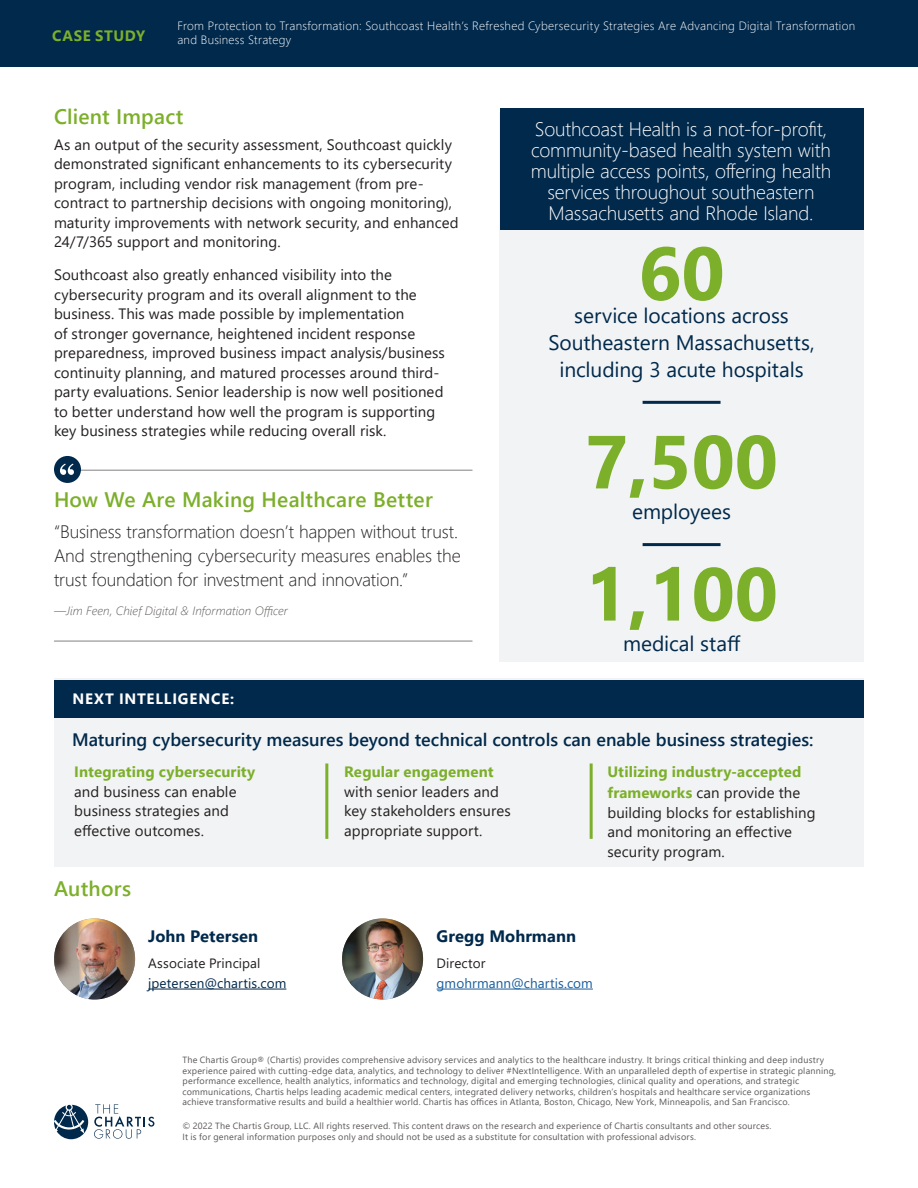
<style>
.page{position:relative;width:918px;height:1188px;background:#fff}
.page>*{position:absolute;margin:0;border:0;box-sizing:border-box;transform-origin:0 0}
.Chartis_-_Stat_Large{font:700 75px "Segoe UI";color:#7caf2a}
.Chartis_-_Stat_Subti{font:21px/27px "Segoe UI";letter-spacing:-.005em;color:#00294c;text-align:center}
.Chartis_-_Body_Headi{font:600 21px "Segoe UI";letter-spacing:.01em;color:#7caf2a}
.Chartis_-_Callout_Te{font:300 19.5px/21px "Segoe UI";letter-spacing:-.005em;color:#fff;text-align:center}
.Chartis_-_Quote{font:300 18px/24px "Segoe UI";letter-spacing:-.005em;color:#231f20}
.Chartis_-_Body_Empha{font:600 18px "Segoe UI";color:#00294c}
.Chartis_-_Author_Nam{font:700 16.5px "Segoe UI";letter-spacing:.005em;color:#00294c}
.Chartis_-_Body_Copy{font:15px/19.5px "Segoe UI";letter-spacing:.005em;color:#231f20}
.Chartis_-_Callout_He{font:700 15px/21px "Segoe UI";letter-spacing:.01em;color:#7caf2a}
.Chartis_-_Callout_He-2{font:15px/19.5px "Segoe UI";letter-spacing:.005em;color:#231f20}
.Chartis_-_Body_Headi-2{font:700 15px "Segoe UI";letter-spacing:.055em;color:#fff}
.Chartis_-_Callout_He-3{font:700 15px "Segoe UI";letter-spacing:.04em;color:#7caf2a}
.Chartis_-_Author_Con{font:13.5px/19.5px "Segoe UI";letter-spacing:.01em;color:#00294c}
.Chartis_-_Author_Con-2{font:13.5px/19.5px "Segoe UI";letter-spacing:.01em;color:#175d9e}
.t1{font:300 12px/14.4px "Segoe UI";letter-spacing:.025em;color:#fff}
.Chartis_-_Quote_Attr{font:italic 300 12px "Segoe UI";letter-spacing:.01em;color:#5b5857}
.t2{font:9px/10.5px "Segoe UI";letter-spacing:.025em;color:#5b5857}
.s1{color:#231f20}
.s2{font-weight:400;color:#231f20}
</style>
<div class="page">
<div style="left:0;top:0;width:918px;height:68px;background:#00294c"></div>
<svg style="left:54px;top:1105px;width:34px;height:34px"></svg>
<svg style="left:94px;top:1104px;width:60px;height:35px"></svg>
<hr style="left:54px;top:641px;width:418px;height:1px;background:#848281">
<hr style="left:81px;top:470px;width:391px;height:1px;background:#848281">
<img style="left:54px;top:918px;width:81px;height:81px;border-radius:40px">
<img style="left:342px;top:918px;width:81px;height:81px;border-radius:40px">
<hr style="left:148px;top:989px;width:138px;height:1px;background:#00294c">
<hr style="left:437px;top:989px;width:156px;height:1px;background:#175d9e">
<div style="left:500px;top:112px;width:364px;height:550px;background:#f2f3f4"></div>
<div style="left:500px;top:108px;width:364px;height:122px;background:#00294c"></div>
<div style="left:54px;top:678px;width:810px;height:189px;background:#f2f3f4"></div>
<div style="left:54px;top:680px;width:810px;height:37px;background:#00294c"></div>
<svg style="left:54px;top:456px;width:27px;height:27px"></svg>
<hr style="left:643px;top:401px;width:78px;height:3px;background:#00294c">
<hr style="left:643px;top:543px;width:78px;height:3px;background:#00294c">
<hr style="left:325px;top:764px;width:3px;height:75px;background:#7caf2a">
<hr style="left:590px;top:764px;width:3px;height:75px;background:#7caf2a">
<h3 class="Chartis_-_Callout_He-3" style="left:52px;top:22px;width:94px">CASE STUDY</h3>
<h3 class="t1" style="left:177px;top:17px;width:679px">From Protection to Transformation: Southcoast Health’s Refreshed Cybersecurity Strategies Are Advancing Digital Transformation and Business Strategy</h3>
<p class="Chartis_-_Body_Headi" style="left:54px;top:96px;width:131px">Client Impact</p>
<p class="Chartis_-_Body_Copy" style="left:54px;top:133px;width:406px">As an output of the security assessment, Southcoast quickly demonstrated significant enhancements to its cybersecurity program, including vendor risk management (from pre&shy;contract to partnership decisions with ongoing monitoring), maturity improvements with network security, and enhanced 24/7/365 support and monitoring.</p>
<p class="Chartis_-_Body_Copy" style="left:54px;top:264px;width:392px">Southcoast also greatly enhanced visibility into the cybersecurity program and its overall alignment to the business. This was made possible by implementation<br>of stronger governance, heightened incident response preparedness, improved business impact analysis/business continuity planning, and matured processes around third&shy;party evaluations. Senior leadership is now well positioned to better understand how well the program is supporting key business strategies while reducing overall risk.</p>
<p class="Chartis_-_Body_Headi" style="left:54px;top:480px;width:380px">How We Are Making Healthcare Better</p>
<p class="Chartis_-_Quote" style="left:54px;top:518px;width:408px">“Business transformation doesn’t happen without trust.<br>And strengthening cybersecurity measures enables the trust foundation for investment and innovation.”</p>
<p class="Chartis_-_Quote_Attr" style="left:54px;top:600px;width:235px">—Jim Feen, Chief Digital &amp; Information Officer</p>
<p class="Chartis_-_Body_Headi-2" style="left:72px;top:685px;width:163px">NEXT INTELLIGENCE:</p>
<p class="Chartis_-_Callout_Te" style="left:531px;top:116px;width:302px">Southcoast Health is a not-for-profit, community-based health system with multiple access points, offering health services throughout southeastern Massachusetts and Rhode Island.</p>
<p class="Chartis_-_Stat_Large" style="left:638px;top:203px;width:88px">60</p>
<p class="Chartis_-_Stat_Subti" style="left:548px;top:300px;width:268px">service locations across<br>Southeastern Massachusetts, including 3 acute hospitals</p>
<p class="Chartis_-_Stat_Large" style="left:585px;top:391px;width:194px">7,500</p>
<p class="Chartis_-_Stat_Subti" style="left:632px;top:496px;width:100px">employees</p>
<p class="Chartis_-_Stat_Large" style="left:585px;top:523px;width:194px">1,100</p>
<p class="Chartis_-_Stat_Subti" style="left:623px;top:628px;width:119px">medical staff</p>
<p class="Chartis_-_Body_Empha" style="left:72px;top:723px;width:743px">Maturing cybersecurity measures beyond technical controls can enable business strategies:</p>
<p class="Chartis_-_Callout_He" style="left:74px;top:760px;width:183px">Integrating cybersecurity</p>
<p class="Chartis_-_Body_Copy" style="left:74px;top:781px;width:164px">and business can enable business strategies and effective outcomes.</p>
<p class="Chartis_-_Body_Headi" style="left:54px;top:869px;width:79px">Authors</p>
<p class="Chartis_-_Author_Nam" style="left:148px;top:921px;width:111px">John Petersen</p>
<p class="Chartis_-_Author_Con" style="left:148px;top:953px;width:140px"><span class="s1">Associate Principal </span>jpetersen@chartis.com</p>
<p class="Chartis_-_Callout_He" style="left:344px;top:760px;width:151px">Regular engagement</p>
<p class="Chartis_-_Body_Copy" style="left:344px;top:781px;width:168px">with senior leaders and key stakeholders ensures appropriate support.</p>
<p class="Chartis_-_Callout_He" style="left:608px;top:760px;width:195px">Utilizing industry-accepted frameworks <span class="s2">can provide the</span></p>
<p class="Chartis_-_Callout_He-2" style="left:608px;top:802px;width:210px">building blocks for establishing and monitoring an effective security program.</p>
<p class="Chartis_-_Author_Nam" style="left:437px;top:921px;width:141px">Gregg Mohrmann</p>
<p class="Chartis_-_Author_Con-2" style="left:437px;top:953px;width:158px"><span class="s1">Director </span>gmohrmann@chartis.com</p>
<p class="t2" style="left:183px;top:1054px;width:655px">The Chartis Group® (Chartis) provides comprehensive advisory services and analytics to the healthcare industry. It brings critical thinking and deep industry experience paired with cutting-edge data, analytics, and technology to deliver #NextIntelligence. With an unparalleled depth of expertise in strategic planning, performance excellence, health analytics, informatics and technology, digital and emerging technologies, clinical quality and operations, and strategic communications, Chartis helps leading academic medical centers, integrated delivery networks, children’s hospitals and healthcare service organizations achieve transformative results and build a healthier world. Chartis has offices in Atlanta, Boston, Chicago, New York, Minneapolis, and San Francisco.</p>
<p class="t2" style="left:183px;top:1120px;width:591px">© 2022 The Chartis Group, LLC. All rights reserved. This content draws on the research and experience of Chartis consultants and other sources.<br>It is for general information purposes only and should not be used as a substitute for consultation with professional advisors.</p>
</div>
